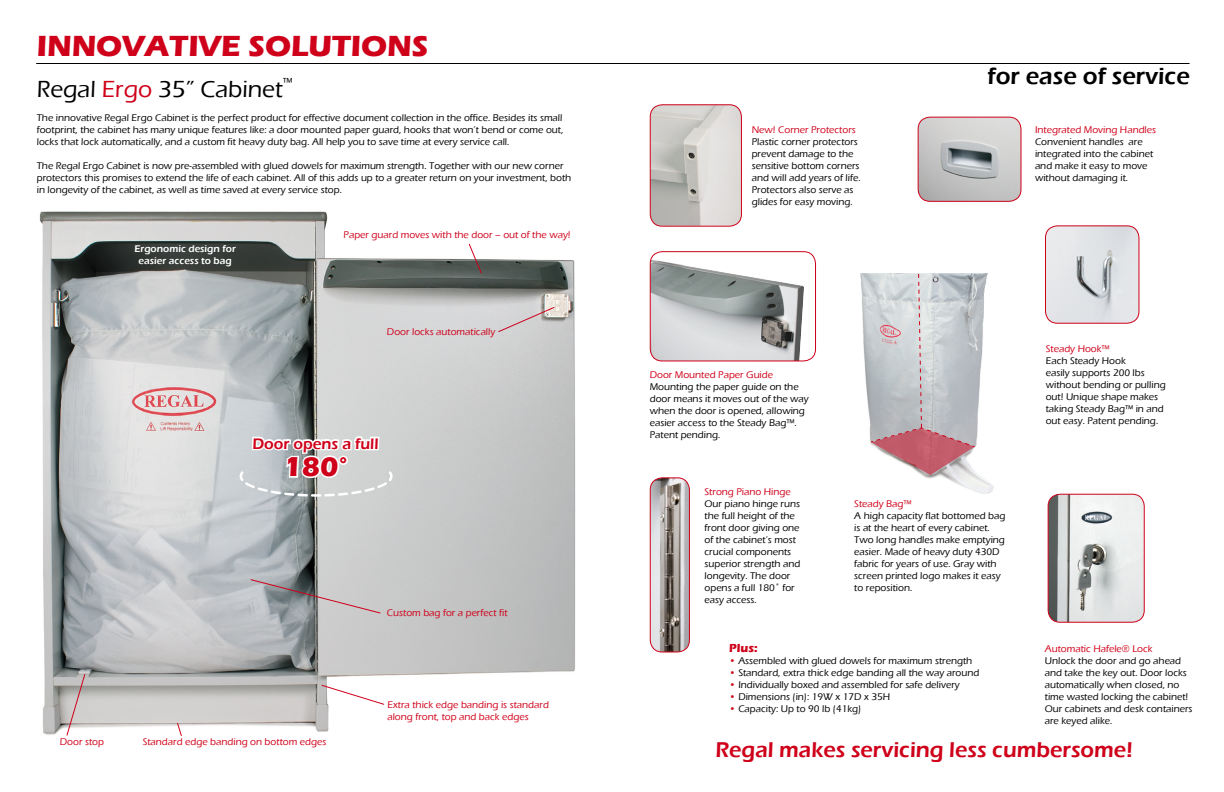
<style>
.page{position:relative;width:1224px;height:792px;background:#fff}
.page>*{position:absolute;margin:0;border:0;box-sizing:border-box;transform-origin:0 0}
.t1{font:700 30px "Eras ITC";color:#cf0019}
.t2{font:700 28.1px "Eras ITC";color:#cf0019}
.t3{font:500 24px "Eras ITC";color:#000}
.t4{font:600 24px "Eras ITC";color:#000}
.t5{font:600 22px "Eras ITC";color:#cf0019}
.t6{font:600 15.6px "Eras ITC";color:#cf0019}
.t7{font:700 12px "Eras ITC";color:#cf0019}
.t8{font:500 12px "Eras ITC";color:#000}
.t9{font:500 10px/12px "Eras ITC";color:#000}
.t10{font:500 10px/12px "Eras ITC";color:#cf0019}
.t11{font:600 10px/12px "Eras ITC";color:#fff;text-align:center}
.s1{color:#cf0019}
</style>
<div class="page">
<img style="left:39px;top:211px;width:537px;height:524px">
<svg style="left:176px;top:722px;width:7px;height:14px"></svg>
<svg style="left:468px;top:243px;width:14px;height:31px"></svg>
<svg style="left:497px;top:306px;width:58px;height:27px;background:#d0c8c9"></svg>
<svg style="left:321px;top:684px;width:64px;height:22px"></svg>
<svg style="left:239px;top:233px;width:155px;height:265px;background:#b3b7b7"></svg>
<svg style="left:66px;top:673px;width:20px;height:63px"></svg>
<svg style="left:250px;top:578px;width:131px;height:36px;background:#aba9ab"></svg>
<hr style="left:36px;top:63px;width:576px;height:1px;background:#000">
<img style="left:650px;top:106px;width:90px;height:120px">
<div style="left:650px;top:104px;width:92px;height:123px;border:1px solid #cf0019;border-radius:12px"></div>
<img style="left:1047px;top:226px;width:92px;height:96px">
<div style="left:1045px;top:225px;width:94px;height:99px;border:1px solid #cf0019;border-radius:12px"></div>
<img style="left:650px;top:253px;width:154px;height:108px">
<div style="left:650px;top:251px;width:166px;height:110px;border:1px solid #cf0019;border-radius:12px"></div>
<img style="left:650px;top:479px;width:39px;height:173px">
<div style="left:650px;top:477px;width:40px;height:175px;border:1px solid #cf0019;border-radius:12px"></div>
<img style="left:918px;top:117px;width:102px;height:84px">
<div style="left:918px;top:117px;width:104px;height:85px;border:1px solid #cf0019;border-radius:12px"></div>
<hr style="left:612px;top:63px;width:577px;height:1px;background:#000">
<img style="left:860px;top:274px;width:134px;height:220px">
<img style="left:1048px;top:494px;width:95px;height:128px">
<div style="left:1048px;top:494px;width:97px;height:129px;border:1px solid #cf0019;border-radius:12px"></div>
<svg style="left:870px;top:273px;width:106px;height:202px;background:#c6bcc1"></svg>
<h1 class="t1" style="left:37px;top:29px;width:393px">INNOVATIVE SOLUTIONS</h1>
<p class="t8" style="left:283px;top:75px;width:11px">™</p>
<p class="t9" style="left:37px;top:111px;width:528px;text-align:justify">The innovative Regal Ergo Cabinet is the perfect product for effective document collection in the office. Besides its small footprint, the cabinet has many unique features like: a door mounted paper guard, hooks that won’t bend or come out, locks that lock automatically, and a custom fit heavy duty bag. All help you to save time at every service call.</p>
<p class="t9" style="left:37px;top:159px;width:536px">The Regal Ergo Cabinet is now pre-assembled with glued dowels for maximum strength. Together with our new corner protectors this promises to extend the life of each cabinet. All of this adds up to a greater return on your investment, both in longevity of the cabinet, as well as time saved at every service stop.</p>
<h3 class="t3" style="left:37px;top:75px;width:247px">Regal <span class="s1">Ergo</span> 35” Cabinet</h3>
<p class="t11" style="left:134px;top:242px;width:103px">Ergonomic design for easier access to bag</p>
<p class="t10" style="left:344px;top:229px;width:229px">Paper guard moves with the door – out of the way!</p>
<p class="t10" style="left:387px;top:326px;width:110px">Door locks automatically</p>
<h3 class="t6" style="left:252px;top:435px;width:128px">Door opens a full</h3>
<h2 class="t2" style="left:284px;top:451px;width:65px">180°</h2>
<p class="t10" style="left:60px;top:736px;width:46px">Door stop</p>
<p class="t10" style="left:143px;top:736px;width:185px">Standard edge banding on bottom edges</p>
<p class="t10" style="left:387px;top:607px;width:122px">Custom bag for a perfect fit</p>
<p class="t10" style="left:387px;top:699px;width:163px">Extra thick edge banding is standard along front, top and back edges</p>
<p class="t10" style="left:752px;top:124px;width:106px">New! Corner Protectors</p>
<p class="t9" style="left:752px;top:136px;width:110px">Plastic corner protectors prevent damage to the sensitive bottom corners and will add years of life.<br>Protectors also serve as glides for easy moving.</p>
<p class="t10" style="left:650px;top:369px;width:125px">Door Mounted Paper Guide</p>
<p class="t9" style="left:650px;top:381px;width:161px">Mounting the paper guide on the door means it moves out of the way when the door is opened, allowing easier access to the Steady Bag™.<br>Patent pending.</p>
<h3 class="t4" style="left:987px;top:62px;width:204px">for ease of service</h3>
<p class="t10" style="left:1035px;top:124px;width:123px">Integrated Moving Handles</p>
<p class="t9" style="left:1035px;top:136px;width:120px">Convenient handles are integrated into the cabinet and make it easy to move without damaging it.</p>
<p class="t10" style="left:1046px;top:343px;width:65px">Steady Hook™</p>
<p class="t9" style="left:1046px;top:355px;width:121px">Each Steady Hook<br>easily supports 200 lbs without bending or pulling out! Unique shape makes taking Steady Bag™ in and out easy. Patent pending.</p>
<p class="t10" style="left:705px;top:486px;width:88px">Strong Piano Hinge</p>
<p class="t9" style="left:705px;top:498px;width:97px">Our piano hinge runs the full height of the front door giving one of the cabinet’s most crucial components superior strength and longevity. The door opens a full 180˚ for easy access.</p>
<p class="t10" style="left:854px;top:498px;width:59px">Steady Bag™</p>
<p class="t9" style="left:854px;top:510px;width:153px">A high capacity flat bottomed bag is at the heart of every cabinet.<br>Two long handles make emptying easier. Made of heavy duty 430D fabric for years of use. Gray with screen printed logo makes it easy to reposition.</p>
<p class="t7" style="left:729px;top:641px;width:30px">Plus:</p>
<p class="t9" style="left:729px;top:655px;width:245px"><span class="s1">•</span> Assembled with glued dowels for maximum strength</p>
<p class="t9" style="left:729px;top:667px;width:252px"><span class="s1">•</span> Standard, extra thick edge banding all the way around</p>
<p class="t9" style="left:729px;top:679px;width:232px"><span class="s1">•</span> Individually boxed and assembled for safe delivery</p>
<p class="t9" style="left:729px;top:691px;width:163px"><span class="s1">•</span> Dimensions (in): 19W x 17D x 35H</p>
<p class="t9" style="left:729px;top:703px;width:134px"><span class="s1">•</span> Capacity: Up to 90 lb (41kg)</p>
<p class="t10" style="left:1045px;top:642px;width:109px">Automatic Hafele® Lock</p>
<p class="t9" style="left:1045px;top:654px;width:149px">Unlock the door and go ahead and take the key out. Door locks automatically when closed, no time wasted locking the cabinet!<br>Our cabinets and desk containers are keyed alike.</p>
<h3 class="t5" style="left:715px;top:737px;width:419px">Regal makes servicing less cumbersome!</h3>
</div>
